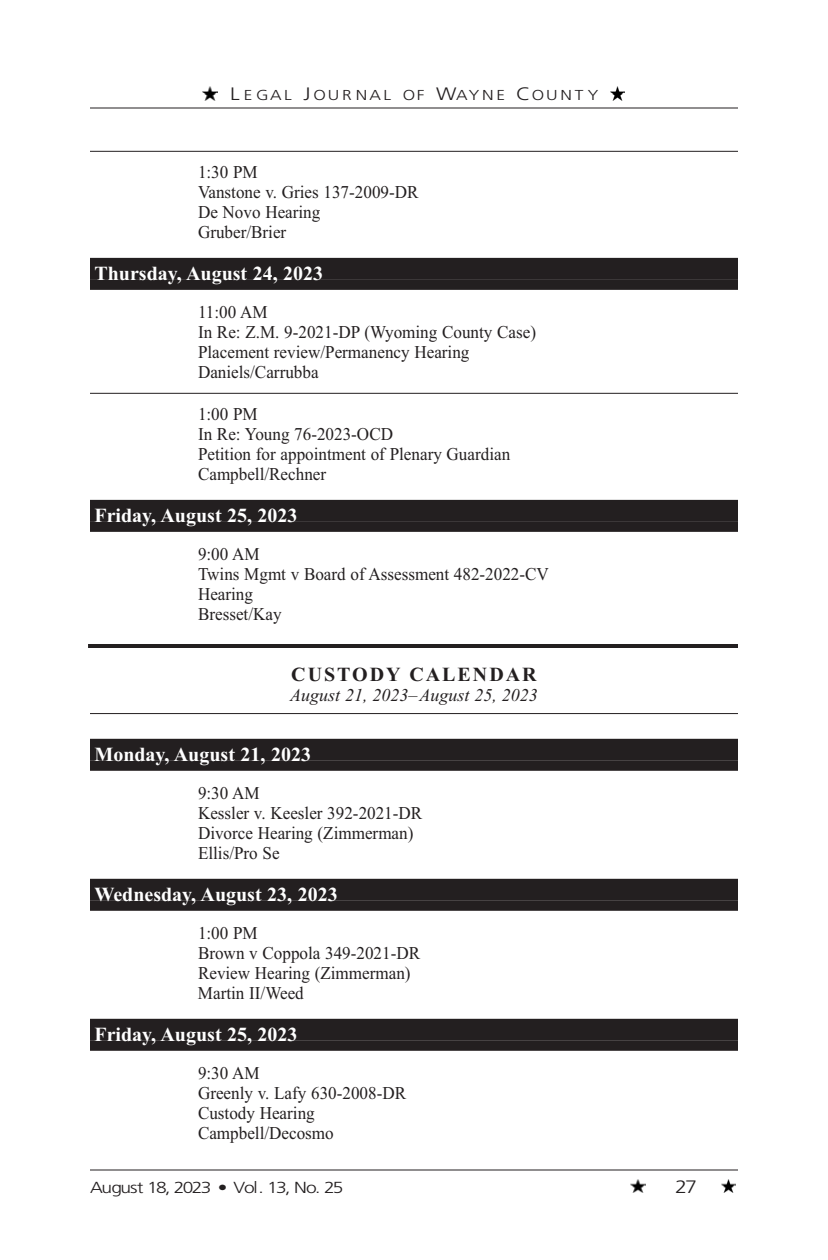
<style>
.page{position:relative;width:828px;height:1260px;background:#fff}
.page>*{position:absolute;margin:0;border:0;box-sizing:border-box;transform-origin:0 0}
.t1{font:700 20px "Times New Roman";color:#fff}
.t2{font:700 20px "Times New Roman";letter-spacing:.1em;color:#231f20}
.t3{font:18px/20px "Times New Roman";color:#231f20;scale:.95 1}
.t4{font:italic 18px "Times New Roman";color:#231f20}
.t5{font:300 18px "Frutiger LT Std";color:#231f20;scale:1.2 1}
.t6{font:300 16px "Frutiger LT Std";letter-spacing:-.08em;color:#231f20;scale:1.2 1}
.t7{font:300 14.4px "Frutiger LT Std";letter-spacing:.15em;color:#231f20;scale:1.2 1}
.s1{font-size:18px}
</style>
<div class="page">
<hr style="left:90px;top:108px;width:648px;height:1px;background:#231f20">
<hr style="left:90px;top:1170px;width:648px;height:1px;background:#231f20">
<img style="left:631px;top:1179px;width:14px;height:14px">
<img style="left:722px;top:1179px;width:14px;height:14px">
<img style="left:611px;top:87px;width:14px;height:13px">
<img style="left:203px;top:87px;width:14px;height:13px">
<hr style="left:90px;top:151px;width:648px;height:1px;background:#231f20">
<div style="left:90px;top:258px;width:648px;height:22px;background:#231f20"></div>
<div style="left:90px;top:280px;width:648px;height:10px;background:#231f20"></div>
<hr style="left:90px;top:393px;width:648px;height:1px;background:#231f20">
<div style="left:90px;top:500px;width:648px;height:22px;background:#231f20"></div>
<div style="left:90px;top:522px;width:648px;height:10px;background:#231f20"></div>
<hr style="left:88px;top:644px;width:650px;height:4px;background:#231f20">
<div style="left:90px;top:739px;width:648px;height:22px;background:#231f20"></div>
<div style="left:90px;top:761px;width:648px;height:10px;background:#231f20"></div>
<div style="left:90px;top:879px;width:648px;height:22px;background:#231f20"></div>
<div style="left:90px;top:901px;width:648px;height:10px;background:#231f20"></div>
<div style="left:90px;top:1019px;width:648px;height:22px;background:#231f20"></div>
<div style="left:90px;top:1041px;width:648px;height:10px;background:#231f20"></div>
<hr style="left:90px;top:713px;width:648px;height:1px;background:#231f20">
<p class="t7" style="left:230px;top:89px;width:309px"><span class="s1">L</span>EGAL <span class="s1">J</span>OURNAL OF <span class="s1">W</span>AYNE <span class="s1">C</span>OUNTY</p>
<p class="t3" style="left:198px;top:162px;width:234px">1:30 PM<br>Vanstone v. Gries 137-2009-DR<br>De Novo Hearing<br>Gruber/Brier</p>
<p class="t1" style="left:94px;top:261px;width:230px">Thursday, August 24, 2023</p>
<p class="t3" style="left:198px;top:302px;width:357px">11:00 AM<br>In Re: Z.M. 9-2021-DP (Wyoming County Case)<br>Placement review/Permanency Hearing<br>Daniels/Carrubba</p>
<p class="t3" style="left:198px;top:404px;width:330px">1:00 PM<br>In Re: Young 76-2023-OCD<br>Petition for appointment of Plenary Guardian<br>Campbell/Rechner</p>
<p class="t1" style="left:94px;top:503px;width:205px">Friday, August 25, 2023</p>
<p class="t3" style="left:198px;top:544px;width:371px">9:00 AM<br>Twins Mgmt v Board of Assessment 482-2022-CV<br>Hearing<br>Bresset/Kay</p>
<p class="t2" style="left:291px;top:663px;width:247px">CUSTODY CALENDAR</p>
<p class="t4" style="left:290px;top:684px;width:249px">August 21, 2023–August 25, 2023</p>
<p class="t1" style="left:94px;top:742px;width:218px">Monday, August 21, 2023</p>
<p class="t3" style="left:198px;top:783px;width:238px">9:30 AM<br>Kessler v. Keesler 392-2021-DR<br>Divorce Hearing (Zimmerman)<br>Ellis/Pro Se</p>
<p class="t1" style="left:94px;top:882px;width:245px">Wednesday, August 23, 2023</p>
<p class="t3" style="left:198px;top:923px;width:235px">1:00 PM<br>Brown v Coppola 349-2021-DR<br>Review Hearing (Zimmerman)<br>Martin II/Weed</p>
<p class="t1" style="left:94px;top:1022px;width:205px">Friday, August 25, 2023</p>
<p class="t3" style="left:198px;top:1063px;width:221px">9:30 AM<br>Greenly v. Lafy 630-2008-DR<br>Custody Hearing<br>Campbell/Decosmo</p>
<p class="t6" style="left:90px;top:1181px;width:213px">August 18, 2023 • Vol. 13, No. 25</p>
<p class="t5" style="left:675px;top:1179px;width:20px">27</p>
</div>
